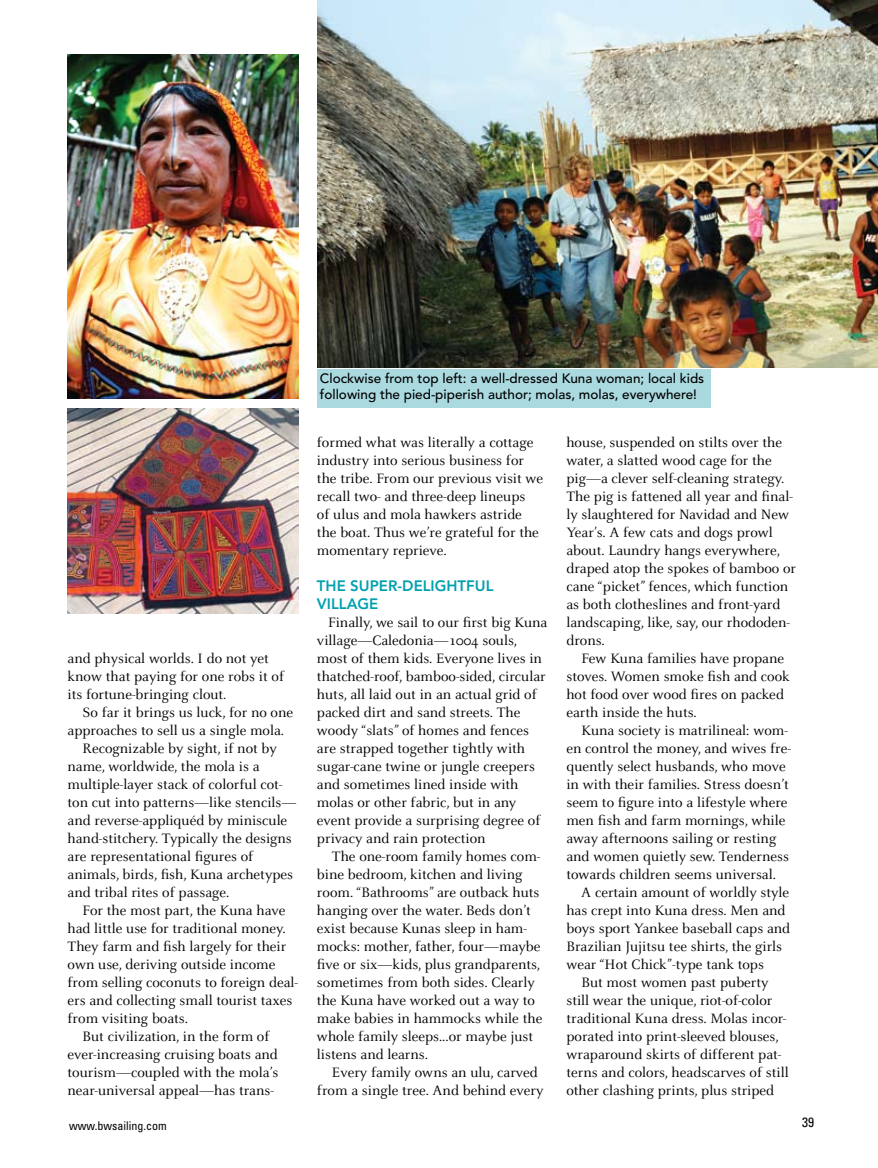
<style>
.page{position:relative;width:878px;height:1168px;background:#fff}
.page>*{position:absolute;margin:0;border:0;box-sizing:border-box;transform-origin:0 0}
.t1{font:15px/18px "Celeste";color:#000}
.t2{font:800 15px/18px "Avenir";color:#00a0af}
.t3{font:500 13.5px/16.2px "Avenir";color:#000}
.t4{font:condensed 13.5px "Univers";color:#000}
.t5{font:condensed 12px "Univers";color:#000}
</style>
<div class="page">
<img style="left:68px;top:408px;width:230px;height:205px">
<img style="left:317px;top:0;width:561px;height:367px">
<img style="left:67px;top:54px;width:231px;height:344px">
<div style="left:317px;top:369px;width:393px;height:38px;background:#aadae0"></div>
<p class="t1" style="left:68px;top:650px;width:218px">and physical worlds. I do not yet know that paying for one robs it of its fortune-bringing clout.</p>
<p class="t1" style="left:82px;top:704px;width:212px">So far it brings us luck, for no one</p>
<p class="t1" style="left:68px;top:722px;width:218px">approaches to sell us a single mola.</p>
<p class="t1" style="left:82px;top:740px;width:196px">Recognizable by sight, if not by</p>
<p class="t1" style="left:68px;top:758px;width:193px">name, worldwide, the mola is a</p>
<p class="t1" style="left:68px;top:776px;width:216px">multiple-layer stack of colorful cot-</p>
<p class="t1" style="left:68px;top:794px;width:230px">ton cut into patterns—like stencils—</p>
<p class="t1" style="left:68px;top:812px;width:221px">and reverse-appliquéd by miniscule</p>
<p class="t1" style="left:68px;top:830px;width:226px">hand-stitchery. Typically the designs</p>
<p class="t1" style="left:68px;top:848px;width:187px">are representational figures of</p>
<p class="t1" style="left:68px;top:866px;width:227px">animals, birds, fish, Kuna archetypes</p>
<p class="t1" style="left:68px;top:884px;width:163px">and tribal rites of passage.</p>
<p class="t1" style="left:82px;top:902px;width:204px">For the most part, the Kuna have</p>
<p class="t1" style="left:68px;top:920px;width:220px">had little use for traditional money.</p>
<p class="t1" style="left:68px;top:938px;width:220px">They farm and fish largely for their</p>
<p class="t1" style="left:68px;top:956px;width:209px">own use, deriving outside income</p>
<p class="t1" style="left:68px;top:974px;width:232px">from selling coconuts to foreign deal-</p>
<p class="t1" style="left:68px;top:992px;width:226px">ers and collecting small tourist taxes</p>
<p class="t1" style="left:68px;top:1010px;width:122px">from visiting boats.</p>
<p class="t1" style="left:82px;top:1028px;width:188px">But civilization, in the form of</p>
<p class="t1" style="left:68px;top:1046px;width:212px">ever-increasing cruising boats and</p>
<p class="t1" style="left:68px;top:1064px;width:212px">tourism—coupled with the mola’s</p>
<p class="t1" style="left:68px;top:1082px;width:208px">near-universal appeal—has trans-</p>
<p class="t3" style="left:320px;top:371px;width:386px">Clockwise from top left: a well-dressed Kuna woman; local kids following the pied-piperish author; molas, molas, everywhere!</p>
<p class="t1" style="left:317px;top:434px;width:228px">formed what was literally a cottage industry into serious business for the tribe. From our previous visit we recall two- and three-deep lineups<br>of ulus and mola hawkers astride the boat. Thus we’re grateful for the momentary reprieve.</p>
<p class="t2" style="left:317px;top:577px;width:178px">THE SUPER-DELIGHTFUL<br>VILLAGE</p>
<p class="t1" style="left:317px;top:614px;width:232px;text-indent:11px">Finally, we sail to our first big Kuna village—Caledonia—1004 souls, most of them kids. Everyone lives in thatched-roof, bamboo-sided, circular huts, all laid out in an actual grid of packed dirt and sand streets. The woody “slats” of homes and fences are strapped together tightly with sugar-cane twine or jungle creepers and sometimes lined inside with molas or other fabric, but in any event provide a surprising degree of privacy and rain protection</p>
<p class="t1" style="left:317px;top:848px;width:227px;text-indent:15px">The one-room family homes com&shy;bine bedroom, kitchen and living room. “Bathrooms” are outback huts hanging over the water. Beds don’t exist because Kunas sleep in ham&shy;mocks: mother, father, four—maybe five or six—kids, plus grandparents, sometimes from both sides. Clearly the Kuna have worked out a way to make babies in hammocks while the whole family sleeps...or maybe just listens and learns.</p>
<p class="t1" style="left:317px;top:1064px;width:228px;text-indent:15px">Every family owns an ulu, carved from a single tree. And behind every</p>
<p class="t1" style="left:566px;top:434px;width:231px">house, suspended on stilts over the water, a slatted wood cage for the pig—a clever self-cleaning strategy.<br>The pig is fattened all year and final&shy;ly slaughtered for Navidad and New Year’s. A few cats and dogs prowl about. Laundry hangs everywhere, draped atop the spokes of bamboo or cane “picket” fences, which function as both clotheslines and front-yard landscaping, like, say, our rhododen&shy;drons.</p>
<p class="t1" style="left:566px;top:650px;width:225px;text-indent:15px">Few Kuna families have propane stoves. Women smoke fish and cook hot food over wood fires on packed earth inside the huts.</p>
<p class="t1" style="left:566px;top:722px;width:226px;text-indent:15px">Kuna society is matrilineal: wom&shy;en control the money, and wives fre&shy;quently select husbands, who move in with their families. Stress doesn’t seem to figure into a lifestyle where men fish and farm mornings, while away afternoons sailing or resting and women quietly sew. Tenderness towards children seems universal.</p>
<p class="t1" style="left:566px;top:884px;width:225px;text-indent:15px">A certain amount of worldly style has crept into Kuna dress. Men and boys sport Yankee baseball caps and Brazilian Jujitsu tee shirts, the girls wear “Hot Chick”-type tank tops</p>
<p class="t1" style="left:566px;top:974px;width:224px;text-indent:15px">But most women past puberty still wear the unique, riot-of-color traditional Kuna dress. Molas incor&shy;porated into print-sleeved blouses, wraparound skirts of different pat&shy;terns and colors, headscarves of still other clashing prints, plus striped</p>
<p class="t5" style="left:69px;top:1118px;width:99px">www.bwsailing.com</p>
<p class="t4" style="left:802px;top:1114px;width:13px">39</p>
</div>
